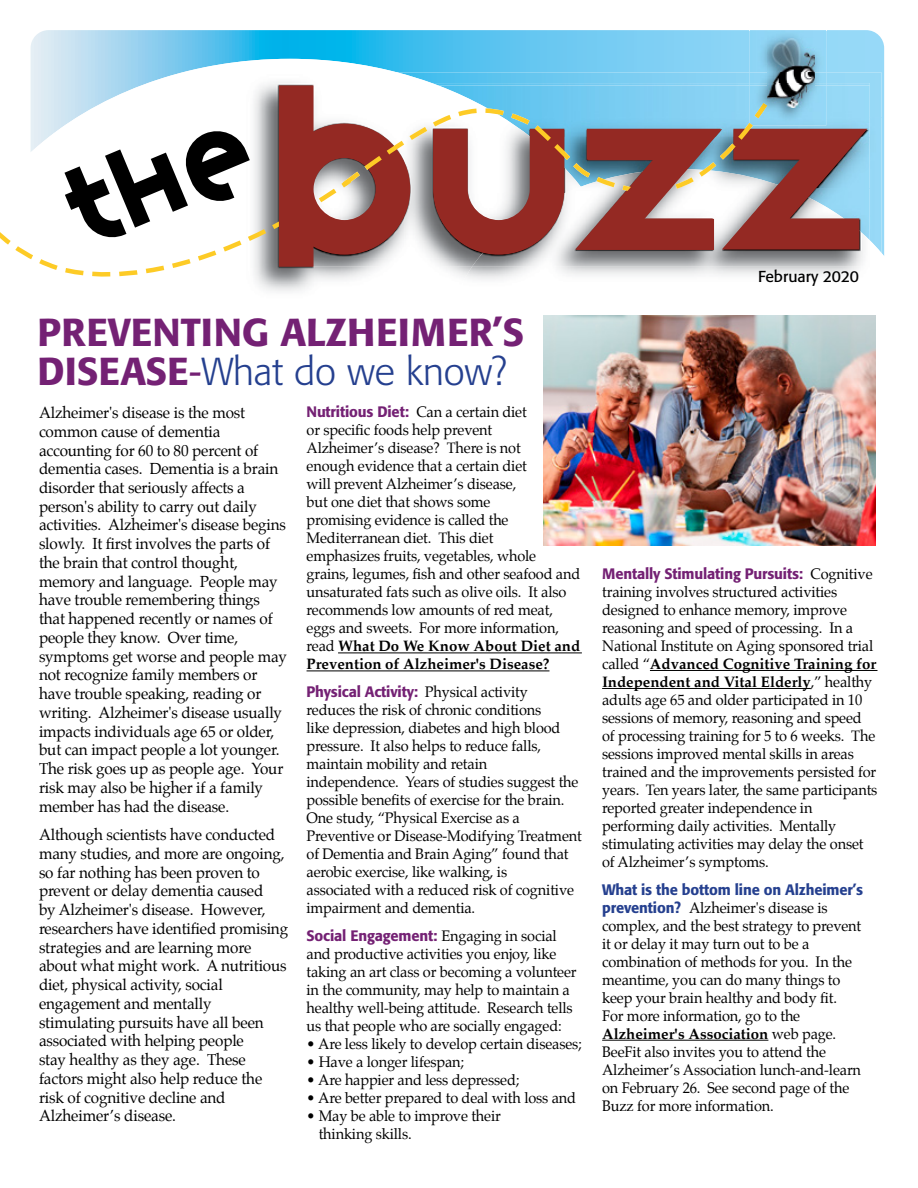
<style>
.page{position:relative;width:918px;height:1188px;background:#fff}
.page>*{position:absolute;margin:0;border:0;box-sizing:border-box;transform-origin:0 0}
.t1{font:207.15px "Variex";color:#942923}
.t2{font:500 38.7px/39px "Formata";color:#742174}
.t3{font:15.75px/18.8px "Palatino";letter-spacing:-.01em;color:#000}
.t4{font:15.75px "Formata";color:#000}
.t5{font:15px/18px "Palatino";letter-spacing:-.01em;color:#000}
.t6{font:500 15px "Formata";letter-spacing:-.01em;color:#742174}
.t7{font:500 15px "Formata";letter-spacing:-.01em;color:#25408f}
.s1{font-weight:400}
.s2{font-weight:300;color:#25408f}
.s3{font-family:"Palatino";font-weight:400;color:#000}
.s4{font-weight:700}
.s5{font-family:"Formata";font-weight:500;color:#25408f}
</style>
<div class="page">
<hr style="left:338px;top:652px;width:244px;height:1px;background:#000">
<hr style="left:307px;top:670px;width:242px;height:1px;background:#000">
<hr style="left:650px;top:670px;width:228px;height:1px;background:#000">
<hr style="left:602px;top:688px;width:209px;height:1px;background:#000">
<hr style="left:602px;top:1040px;width:166px;height:1px;background:#000">
<svg style="left:31px;top:30px;width:853px;height:139px;background:#6bcaf0"></svg>
<svg style="left:30px;top:59px;width:602px;height:100px"></svg>
<svg style="left:882px;top:169px;width:3px;height:87px"></svg>
<img style="left:432px;top:72px;width:450px;height:45px">
<img style="left:870px;top:117px;width:12px;height:123px">
<img style="left:244px;top:72px;width:188px;height:87px">
<img style="left:472px;top:240px;width:410px;height:40px">
<img style="left:472px;top:83px;width:278px;height:2px">
<img style="left:264px;top:83px;width:208px;height:196px">
<img style="left:531px;top:85px;width:339px;height:52px">
<img style="left:767px;top:137px;width:103px;height:32px">
<img style="left:279px;top:85px;width:252px;height:182px">
<img style="left:472px;top:169px;width:398px;height:98px">
<svg style="left:0;top:159px;width:356px;height:133px"></svg>
<svg style="left:343px;top:103px;width:424px;height:90px"></svg>
<img style="left:750px;top:30px;width:76px;height:96px">
<img style="left:750px;top:103px;width:17px;height:23px">
<img style="left:767px;top:39px;width:48px;height:69px">
<img style="left:543px;top:316px;width:333px;height:229px">
<svg style="left:57px;top:122px;width:204px;height:128px"></svg>
<h1 class="t1" style="left:264px;top:24px;width:607px">buzz</h1>
<p class="t4" style="left:758px;top:267px;width:102px">February 2020</p>
<h2 class="t2" style="left:38px;top:312px;width:488px">PREVENTING ALZHEIMER’S<br>DISEASE<span class="s1">-</span><span class="s2">What do we know?</span></h2>
<p class="t3" style="left:39px;top:405px;width:250px">Alzheimer's disease is the most common cause of dementia accounting for 60 to 80 percent of dementia cases. Dementia is a brain disorder that seriously affects a person's ability to carry out daily activities. Alzheimer's disease begins slowly. It first involves the parts of the brain that control thought, memory and language. People may have trouble remembering things that happened recently or names of people they know. Over time, symptoms get worse and people may not recognize family members or have trouble speaking, reading or writing. Alzheimer's disease usually impacts individuals age 65 or older, but can impact people a lot younger.<br>The risk goes up as people age. Your risk may also be higher if a family member has had the disease.</p>
<p class="t3" style="left:39px;top:827px;width:251px">Although scientists have conducted many studies, and more are ongoing, so far nothing has been proven to prevent or delay dementia caused<br>by Alzheimer's disease. However, researchers have identified promising strategies and are learning more about what might work. A nutritious diet, physical activity, social engagement and mentally stimulating pursuits have all been associated with helping people<br>stay healthy as they age. These factors might also help reduce the risk of cognitive decline and<br>Alzheimer’s disease.</p>
<p class="t6" style="left:307px;top:403px;width:222px">Nutritious Diet: <span class="s3">Can a certain diet</span></p>
<p class="t5" style="left:307px;top:423px;width:275px">or specific foods help prevent<br>Alzheimer’s disease? There is not<br>enough evidence that a certain diet<br>will prevent Alzheimer’s disease,<br>but one diet that shows some<br>promising evidence is called the Mediterranean diet. This diet<br>emphasizes fruits, vegetables, whole grains, legumes, fish and other seafood and unsaturated fats such as olive oils. It also recommends low amounts of red meat, eggs and sweets. For more information, read <span class="s4">What Do We Know About Diet and Prevention of Alzheimer's Disease?</span></p>
<p class="t6" style="left:307px;top:683px;width:223px">Physical Activity: <span class="s3">Physical activity</span></p>
<p class="t5" style="left:307px;top:702px;width:277px">reduces the risk of chronic conditions<br>like depression, diabetes and high blood pressure. It also helps to reduce falls, maintain mobility and retain independence. Years of studies suggest the possible benefits of exercise for the brain.<br>One study, “Physical Exercise as a Preventive or Disease-Modifying Treatment of Dementia and Brain Aging” found that aerobic exercise, like walking, is<br>associated with a reduced risk of cognitive impairment and dementia.</p>
<p class="t6" style="left:307px;top:926px;width:252px">Social Engagement: <span class="s3">Engaging in social</span></p>
<p class="t5" style="left:307px;top:946px;width:272px">and productive activities you enjoy, like taking an art class or becoming a volunteer in the community, may help to maintain a healthy well-being attitude. Research tells us that people who are socially engaged:</p>
<p class="t5" style="left:307px;top:1036px;width:277px">• Are less likely to develop certain diseases;</p>
<p class="t5" style="left:307px;top:1054px;width:159px">• Have a longer lifespan;</p>
<p class="t5" style="left:307px;top:1072px;width:214px">• Are happier and less depressed;</p>
<p class="t5" style="left:307px;top:1090px;width:271px">• Are better prepared to deal with loss and</p>
<p class="t5" style="left:319px;top:1108px;width:184px;text-indent:-12px">• May be able to improve their thinking skills.</p>
<p class="t6" style="left:602px;top:564px;width:272px">Mentally Stimulating Pursuits: <span class="s3">Cognitive</span></p>
<p class="t5" style="left:602px;top:584px;width:277px">training involves structured activities designed to enhance memory, improve reasoning and speed of processing. In a National Institute on Aging sponsored trial called “<span class="s4">Advanced Cognitive Training for Independent and Vital Elderly</span>,” healthy adults age 65 and older participated in 10 sessions of memory, reasoning and speed of processing training for 5 to 6 weeks. The sessions improved mental skills in areas trained and the improvements persisted for years. Ten years later, the same participants reported greater independence in performing daily activities. Mentally stimulating activities may delay the onset of Alzheimer’s symptoms.</p>
<p class="t7" style="left:602px;top:880px;width:263px">What is the bottom line on Alzheimer’s</p>
<p class="t5" style="left:602px;top:900px;width:261px"><span class="s5">prevention?</span> Alzheimer's disease is complex, and the best strategy to prevent it or delay it may turn out to be a combination of methods for you. In the meantime, you can do many things to keep your brain healthy and body fit.<br>For more information, go to the <span class="s4">Alzheimer's Association</span> web page.<br>BeeFit also invites you to attend the Alzheimer’s Association lunch-and-learn on February 26. See second page of the Buzz for more information.</p>
</div>
